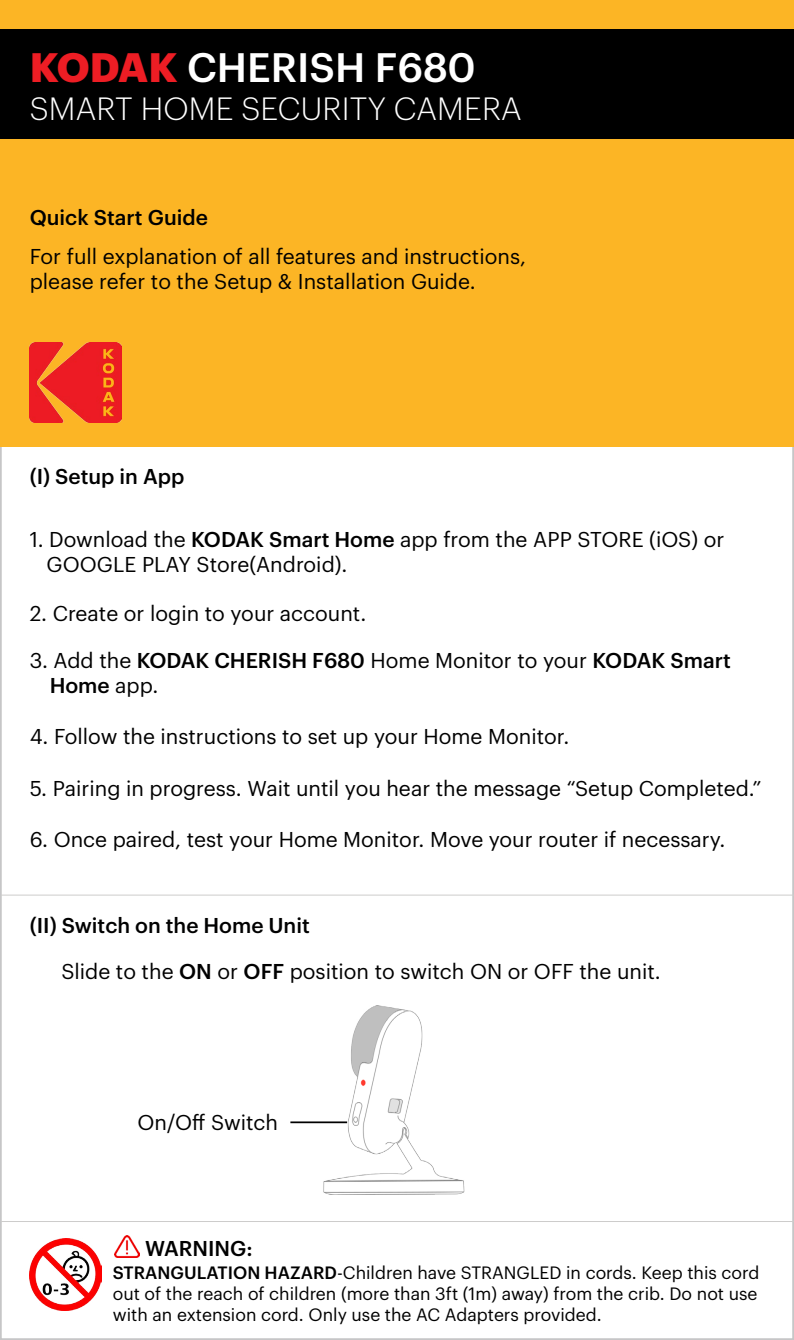
<style>
.page{position:relative;width:794px;height:1340px;background:#fff}
.page>*{position:absolute;margin:0;border:0;box-sizing:border-box;transform-origin:0 0}
.t1{font:500 40.25px "Graphik";color:#fff}
.t2{font:300 31.5px "Graphik";letter-spacing:.005em;color:#fff}
.t3{font:21px/25.2px "Graphik";color:#000}
.t4{font:500 21px/25.2px "Graphik";color:#000}
.t5{font:500 21px "Graphik";color:#000101}
.t6{font:17.5px/21px "Graphik";color:#000;text-align:justify}
.s1{font-weight:700;color:#ed1d24}
.s2{font-weight:500}
.s3{font-weight:400}
</style>
<div class="page">
<div style="left:0;top:0;width:794px;height:446px;background:#fcb525"></div>
<div style="left:0;top:30px;width:794px;height:109px;background:#000"></div>
<img style="left:322px;top:1005px;width:143px;height:189px">
<hr style="left:290px;top:1121px;width:57px;height:2px;background:#000">
<img style="left:30px;top:1238px;width:72px;height:72px">
<img style="left:114px;top:1235px;width:25px;height:22px">
<img style="left:30px;top:342px;width:92px;height:81px">
<hr style="left:1px;top:894px;width:793px;height:1px;background:#cdcccb">
<hr style="left:1px;top:1220px;width:793px;height:1px;background:#cdcccb">
<h1 class="t1" style="left:30px;top:37px;width:447px"><span class="s1">KODAK</span> CHERISH F680</h1>
<h2 class="t2" style="left:30px;top:85px;width:493px">SMART HOME SECURITY CAMERA</h2>
<p class="t4" style="left:30px;top:203px;width:180px">Quick Start Guide</p>
<p class="t3" style="left:30px;top:242px;width:498px">For full explanation of all features and instructions, please refer to the Setup &amp; Installation Guide.</p>
<p class="t5" style="left:30px;top:460px;width:156px">(I) Setup in App</p>
<p class="t3" style="left:46px;top:525px;width:679px;text-indent:-17px">1. Download the <span class="s2">KODAK Smart Home</span> app from the APP STORE (iOS) or<br>GOOGLE PLAY Store(Android).</p>
<p class="t3" style="left:30px;top:599px;width:338px">2. Create or login to your account.</p>
<p class="t4" style="left:50px;top:646px;width:682px;text-indent:-20px"><span class="s3">3. Add the</span> KODAK CHERISH F680 <span class="s3">Home Monitor to your</span> KODAK Smart<br>Home <span class="s3">app.</span></p>
<p class="t3" style="left:30px;top:722px;width:541px">4. Follow the instructions to set up your Home Monitor.</p>
<p class="t3" style="left:30px;top:773px;width:733px">5. Pairing in progress. Wait until you hear the message “Setup Completed.”</p>
<p class="t3" style="left:30px;top:824px;width:697px">6. Once paired, test your Home Monitor. Move your router if necessary.</p>
<p class="t5" style="left:30px;top:909px;width:281px">(II) Switch on the Home Unit</p>
<p class="t3" style="left:61px;top:956px;width:601px">Slide to the <span class="s2">ON</span> or <span class="s2">OFF</span> position to switch ON or OFF the unit.</p>
<p class="t3" style="left:138px;top:1108px;width:142px">On/Off Switch</p>
<p class="t4" style="left:145px;top:1233px;width:109px">WARNING:</p>
<p class="t6" style="left:113px;top:1260px;width:648px"><span class="s2">STRANGULATION HAZARD</span>-Children have STRANGLED in cords. Keep this cord out of the reach of children (more than 3ft (1m) away) from the crib. Do not use with an extension cord. Only use the AC Adapters provided.</p>
</div>
